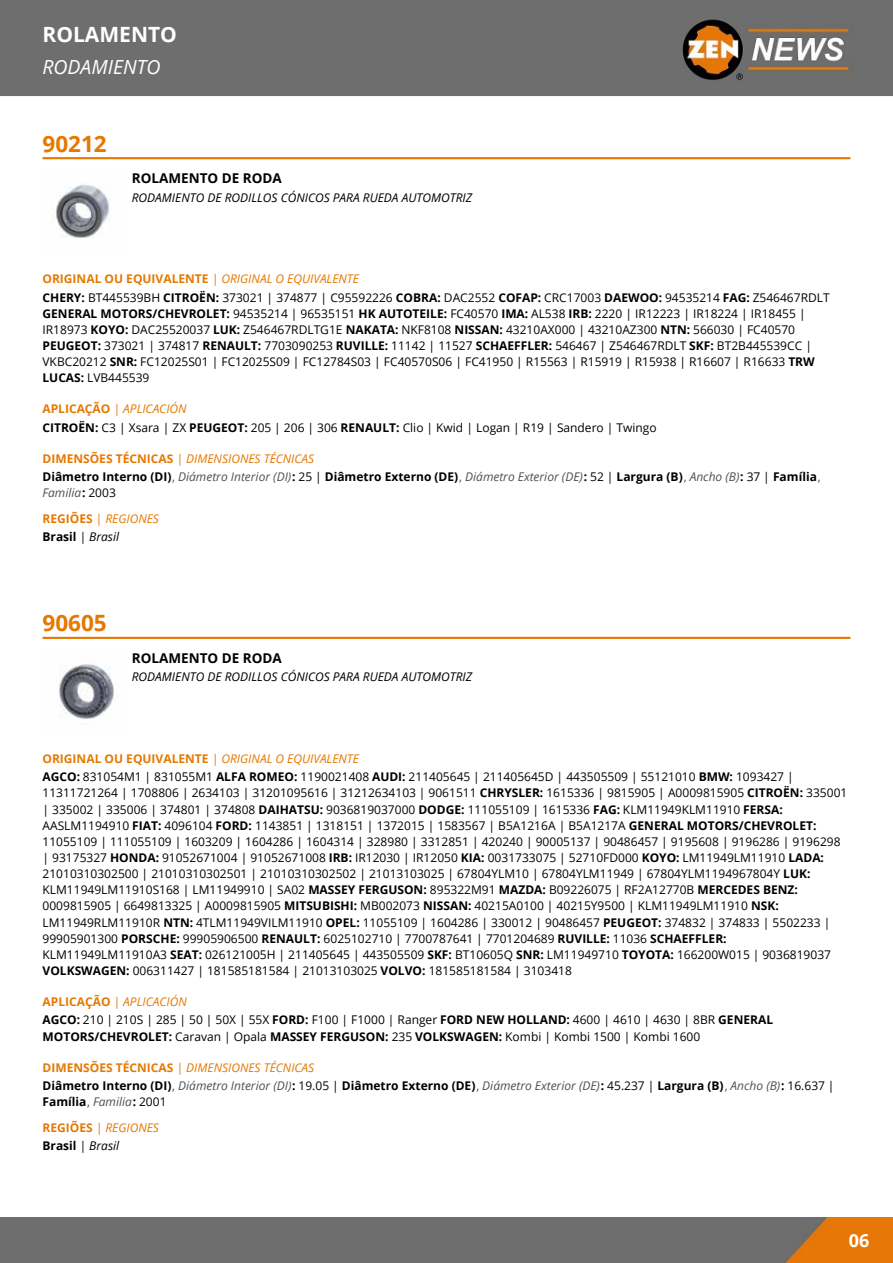
<style>
.page{position:relative;width:893px;height:1263px;background:#fff}
.page>*{position:absolute;margin:0;border:0;box-sizing:border-box;transform-origin:0 0}
.t1{font:700 22.5px "Open Sans";color:#e67800}
.t2{font:700 21px "Open Sans";color:#fff}
.t3{font:italic 19.5px "Open Sans";color:#fff}
.t4{font:700 18px "Open Sans";color:#fff}
.t5{font:700 13.5px "Open Sans";color:#000}
.t6{font:12px/16.2px "Open Sans";color:#000}
.t7{font:700 12px/18.3px "Open Sans";color:#000}
.t8{font:italic 12px "Open Sans";color:#000}
.t9{font:italic 12px/25.5px "Open Sans";color:#e67800}
.s1{font-weight:700;color:#e67800}
.s2{font-style:italic;color:#e67800}
.s3{font-weight:700}
.s4{color:#e67800}
.s5{font-weight:400;font-style:italic;color:#e67800}
.s6{font-weight:400;color:#505050}
.s7{font-weight:400;font-style:italic;color:#505050}
.s8{font-weight:400}
.s9{color:#505050}
.s10{font-weight:700;font-style:normal;color:#000}
.s11{font-style:normal;color:#000}
.s12{font-weight:700;font-style:normal}
.s13{font-style:normal;color:#505050}
</style>
<div class="page">
<div style="left:0;top:0;width:893px;height:96px;background:#6e6e6e"></div>
<img style="left:0;top:1217px;width:893px;height:46px">
<hr style="left:43px;top:157px;width:807px;height:2px;background:#e67800">
<img style="left:56px;top:184px;width:54px;height:54px">
<hr style="left:43px;top:637px;width:807px;height:2px;background:#e67800">
<img style="left:59px;top:664px;width:55px;height:55px">
<h2 class="t2" style="left:43px;top:19px;width:136px">ROLAMENTO</h2>
<h3 class="t3" style="left:43px;top:54px;width:119px">RODAMIENTO</h3>
<h1 class="t1" style="left:43px;top:128px;width:66px">90212</h1>
<p class="t5" style="left:132px;top:168px;width:151px">ROLAMENTO DE RODA</p>
<p class="t8" style="left:132px;top:189px;width:342px">RODAMIENTO DE RODILLOS CÓNICOS PARA RUEDA AUTOMOTRIZ</p>
<p class="t6" style="left:43px;top:269px;width:789px;line-height:18.3px"><span class="s1">ORIGINAL OU EQUIVALENTE</span> <span class="s2">| ORIGINAL O EQUIVALENTE<br></span><span class="s3">CHERY:</span> BT445539BH <span class="s3">CITROËN:</span> 373021 | 374877 | C95592226 <span class="s3">COBRA:</span> DAC2552 <span class="s3">COFAP:</span> CRC17003 <span class="s3">DAEWOO:</span> 94535214 <span class="s3">FAG:</span> Z546467RDLT</p>
<p class="t6" style="left:42px;top:305px;width:774px"><span class="s3">GENERAL MOTORS/CHEVROLET:</span> 94535214 | 96535151 <span class="s3">HK AUTOTEILE:</span> FC40570 <span class="s3">IMA:</span> AL538 <span class="s3">IRB:</span> 2220 | IR12223 | IR18224 | IR18455 | IR18973 <span class="s3">KOYO:</span> DAC25520037 <span class="s3">LUK:</span> Z546467RDLTG1E <span class="s3">NAKATA:</span> NKF8108 <span class="s3">NISSAN:</span> 43210AX000 | 43210AZ300 <span class="s3">NTN:</span> 566030 | FC40570<br><span class="s3">PEUGEOT:</span> 373021 | 374817 <span class="s3">RENAULT:</span> 7703090253 <span class="s3">RUVILLE:</span> 11142 | 11527 <span class="s3">SCHAEFFLER:</span> 546467 | Z546467RDLT <span class="s3">SKF:</span> BT2B445539CC | VKBC20212 <span class="s3">SNR:</span> FC12025S01 | FC12025S09 | FC12784S03 | FC40570S06 | FC41950 | R15563 | R15919 | R15938 | R16607 | R16633 <span class="s3">TRW LUCAS:</span> LVB445539</p>
<p class="t6" style="left:42px;top:400px;width:616px;line-height:18.3px"><span class="s1">APLICAÇÃO</span> <span class="s2">| APLICACIÓN<br></span><span class="s3">CITROËN:</span> C3 | Xsara | ZX <span class="s3">PEUGEOT:</span> 205 | 206 | 306 <span class="s3">RENAULT:</span> Clio | Kwid | Logan | R19 | Sandero | Twingo</p>
<p class="t7" style="left:43px;top:449px;width:780px"><span class="s4">DIMENSÕES TÉCNICAS</span> <span class="s5">| DIMENSIONES TÉCNICAS<br></span>Diâmetro Interno (DI)<span class="s6">,</span> <span class="s7">Diámetro Interior (DI)</span>: <span class="s8">25 |</span> Diâmetro Externo (DE)<span class="s6">,</span> <span class="s7">Diámetro Exterior (DE)</span>: <span class="s8">52 |</span> Largura (B)<span class="s6">,</span> <span class="s7">Ancho (B)</span>: <span class="s8">37 |</span> Família<span class="s6">,</span></p>
<p class="t9" style="left:43px;top:480px;width:118px"><span class="s9">Familia</span><span class="s10">:</span> <span class="s11">2003<br></span><span class="s12">REGIÕES</span> | REGIONES</p>
<p class="t8" style="left:43px;top:528px;width:78px"><span class="s12">Brasil</span> | Brasil</p>
<h1 class="t1" style="left:43px;top:607px;width:66px">90605</h1>
<p class="t5" style="left:132px;top:648px;width:151px">ROLAMENTO DE RODA</p>
<p class="t8" style="left:132px;top:669px;width:342px">RODAMIENTO DE RODILLOS CÓNICOS PARA RUEDA AUTOMOTRIZ</p>
<p class="t6" style="left:43px;top:749px;width:753px;line-height:18.3px"><span class="s1">ORIGINAL OU EQUIVALENTE</span> <span class="s2">| ORIGINAL O EQUIVALENTE<br></span><span class="s3">AGCO:</span> 831054M1 | 831055M1 <span class="s3">ALFA ROMEO:</span> 1190021408 <span class="s3">AUDI:</span> 211405645 | 211405645D | 443505509 | 55121010 <span class="s3">BMW:</span> 1093427 |</p>
<p class="t6" style="left:43px;top:785px;width:806px">11311721264 | 1708806 | 2634103 | 31201095616 | 31212634103 | 9061511 <span class="s3">CHRYSLER:</span> 1615336 | 9815905 | A0009815905 <span class="s3">CITROËN:</span> 335001 | 335002 | 335006 | 374801 | 374808 <span class="s3">DAIHATSU:</span> 9036819037000 <span class="s3">DODGE:</span> 111055109 | 1615336 <span class="s3">FAG:</span> KLM11949KLM11910 <span class="s3">FERSA:<br></span>AASLM1194910 <span class="s3">FIAT:</span> 4096104 <span class="s3">FORD:</span> 1143851 | 1318151 | 1372015 | 1583567 | B5A1216A | B5A1217A <span class="s3">GENERAL MOTORS/CHEVROLET:<br></span>11055109 | 111055109 | 1603209 | 1604286 | 1604314 | 328980 | 3312851 | 420240 | 90005137 | 90486457 | 9195608 | 9196286 | 9196298 | 93175327 <span class="s3">HONDA:</span> 91052671004 | 91052671008 <span class="s3">IRB:</span> IR12030 | IR12050 <span class="s3">KIA:</span> 0031733075 | 52710FD000 <span class="s3">KOYO:</span> LM11949LM11910 <span class="s3">LADA:<br></span>21010310302500 | 21010310302501 | 21010310302502 | 21013103025 | 67804YLM10 | 67804YLM11949 | 67804YLM1194967804Y <span class="s3">LUK:<br></span>KLM11949LM11910S168 | LM11949910 | SA02 <span class="s3">MASSEY FERGUSON:</span> 895322M91 <span class="s3">MAZDA:</span> B09226075 | RF2A12770B <span class="s3">MERCEDES BENZ:<br></span>0009815905 | 6649813325 | A0009815905 <span class="s3">MITSUBISHI:</span> MB002073 <span class="s3">NISSAN:</span> 40215A0100 | 40215Y9500 | KLM11949LM11910 <span class="s3">NSK:<br></span>LM11949RLM11910R <span class="s3">NTN:</span> 4TLM11949VILM11910 <span class="s3">OPEL:</span> 11055109 | 1604286 | 330012 | 90486457 <span class="s3">PEUGEOT:</span> 374832 | 374833 | 5502233 | 99905901300 <span class="s3">PORSCHE:</span> 99905906500 <span class="s3">RENAULT:</span> 6025102710 | 7700787641 | 7701204689 <span class="s3">RUVILLE:</span> 11036 <span class="s3">SCHAEFFLER:<br></span>KLM11949LM11910A3 <span class="s3">SEAT:</span> 026121005H | 211405645 | 443505509 <span class="s3">SKF:</span> BT10605Q <span class="s3">SNR:</span> LM11949710 <span class="s3">TOYOTA:</span> 166200W015 | 9036819037<br><span class="s3">VOLKSWAGEN:</span> 006311427 | 181585181584 | 21013103025 <span class="s3">VOLVO:</span> 181585181584 | 3103418</p>
<p class="t6" style="left:43px;top:992px;width:732px;line-height:18.3px"><span class="s1">APLICAÇÃO</span> <span class="s2">| APLICACIÓN<br></span><span class="s3">AGCO:</span> 210 | 210S | 285 | 50 | 50X | 55X <span class="s3">FORD:</span> F100 | F1000 | Ranger <span class="s3">FORD NEW HOLLAND:</span> 4600 | 4610 | 4630 | 8BR <span class="s3">GENERAL</span></p>
<p class="t7" style="left:43px;top:1027px;width:659px">MOTORS/CHEVROLET: <span class="s8">Caravan | Opala</span> MASSEY FERGUSON: <span class="s8">235</span> VOLKSWAGEN: <span class="s8">Kombi | Kombi 1500 | Kombi 1600</span></p>
<p class="t7" style="left:43px;top:1058px;width:793px"><span class="s4">DIMENSÕES TÉCNICAS</span> <span class="s5">| DIMENSIONES TÉCNICAS<br></span>Diâmetro Interno (DI)<span class="s6">,</span> <span class="s7">Diámetro Interior (DI)</span>: <span class="s8">19.05 |</span> Diâmetro Externo (DE)<span class="s6">,</span> <span class="s7">Diámetro Exterior (DE)</span>: <span class="s8">45.237 |</span> Largura (B)<span class="s6">,</span> <span class="s7">Ancho (B)</span>: <span class="s8">16.637 |</span></p>
<p class="t9" style="left:43px;top:1089px;width:125px"><span class="s10">Família</span><span class="s13">,</span> <span class="s9">Familia</span><span class="s10">:</span> <span class="s11">2001<br></span><span class="s12">REGIÕES</span> | REGIONES</p>
<p class="t8" style="left:43px;top:1137px;width:78px"><span class="s12">Brasil</span> | Brasil</p>
<h3 class="t4" style="left:849px;top:1228px;width:22px">06</h3>
</div>
